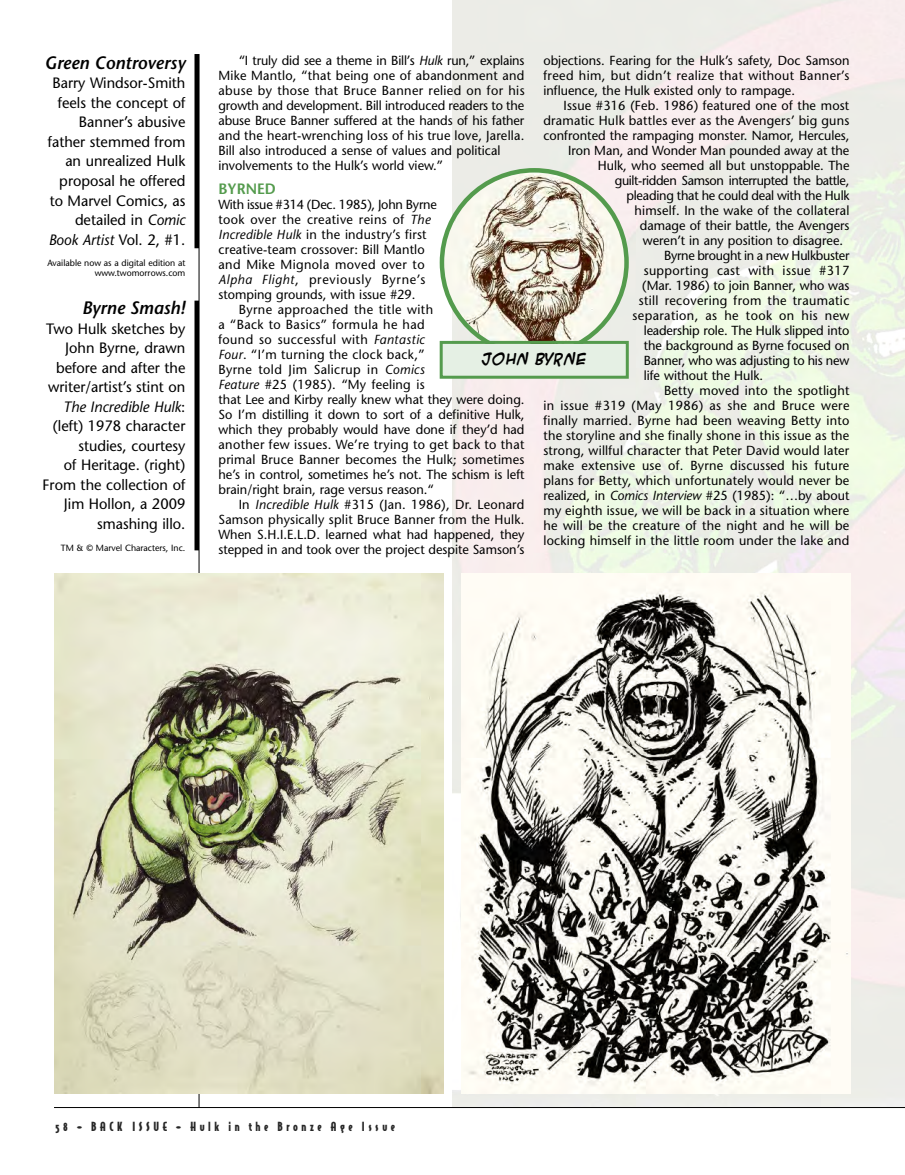
<style>
.page{position:relative;width:905px;height:1175px;background:#fff}
.page>*{position:absolute;margin:0;border:0;box-sizing:border-box;transform-origin:0 0}
.t1{font:italic 600 18px "Stone Sans";color:#000}
.t2{font:15px/19.5px "Stone Sans";color:#000;text-align:right}
.t3{font:600 15px "Stone Sans";color:#549b4d}
.t4{font:700 13.5px "ACME Secret Agent";color:#000}
.t5{font:13.2px/15px "Stone Sans";letter-spacing:.01em;color:#000}
.t6{font:13.2px "Stone Sans";letter-spacing:.03em;color:#000}
.t7{font:13.2px "Stone Sans";letter-spacing:-.01em;color:#000}
.t8{font:13.2px "Stone Sans";letter-spacing:-.03em;color:#000}
.t9{font:13.2px "Stone Sans";letter-spacing:-.015em;color:#000}
.t10{font:13.2px "Stone Sans";letter-spacing:-.025em;color:#000}
.t11{font:12px "Bodega Sans Black Oldstyle";letter-spacing:.31em;color:#262626}
.t12{font:9px/10.5px "Stone Sans";color:#000;text-align:right}
.s1{font-style:italic}
</style>
<div class="page">
<hr style="left:199px;top:54px;width:1px;height:1053px;background:#000">
<div style="left:194px;top:300px;width:5px;height:250px;background:#000"></div>
<div style="left:194px;top:54px;width:5px;height:194px;background:#000"></div>
<img style="left:54px;top:574px;width:389px;height:519px">
<img style="left:461px;top:574px;width:389px;height:520px">
<svg style="left:439px;top:168px;width:189px;height:173px"></svg>
<div style="left:442px;top:344px;width:183px;height:32px;background:#e5f0e4"></div>
<div style="left:439px;top:341px;width:189px;height:38px;border:3px solid #549b4d"></div>
<hr style="left:54px;top:1107px;width:850px;height:1px;background:#000">
<h1 class="t1" style="left:44px;top:51px;width:142px">Green Controversy</h1>
<p class="t2" style="left:48px;top:73px;width:139px">Barry Windsor-Smith feels the concept of<br>Banner’s abusive father stemmed from an unrealized Hulk proposal he offered to Marvel Comics, as detailed in <span class="s1">Comic<br>Book Artist</span> Vol. 2, #1.</p>
<p class="t12" style="left:47px;top:257px;width:139px">Available now as a digital edition at www.twomorrows.com</p>
<h1 class="t1" style="left:82px;top:296px;width:105px">Byrne Smash!</h1>
<p class="t2" style="left:43px;top:318px;width:144px">Two Hulk sketches by<br>John Byrne, drawn before and after the writer/artist’s stint on<br><span class="s1">The Incredible Hulk</span>: (left) 1978 character studies, courtesy<br>of Heritage. (right)<br>From the collection of<br>Jim Hollon, a 2009 smashing illo.</p>
<p class="t12" style="left:61px;top:542px;width:126px">TM &amp; © Marvel Characters, Inc.</p>
<p class="t5" style="left:218px;top:53px;width:307px;text-indent:20px">“I truly did see a theme in Bill’s <span class="s1">Hulk</span> run,” explains Mike Mantlo, “that being one of abandonment and abuse by those that Bruce Banner relied on for his growth and development. Bill introduced readers to the abuse Bruce Banner suffered at the hands of his father and the heart-wrenching loss of his true love, Jarella.<br>Bill also introduced a sense of values and political involvements to the Hulk’s world view.”</p>
<p class="t3" style="left:218px;top:180px;width:59px">BYRNED</p>
<p class="t5" style="left:218px;top:197px;width:220px">With issue #314 (Dec. 1985), John Byrne took over the creative reins of <span class="s1">The Incredible Hulk</span> in the industry’s first creative-team crossover: Bill Mantlo and Mike Mignola moved over to <span class="s1">Alpha Flight</span>, previously Byrne’s stomping grounds, with issue #29.</p>
<p class="t5" style="left:218px;top:302px;width:307px;text-indent:20px">Byrne approached the title with<br>a “Back to Basics” formula he had<br>found so successful with <span class="s1">Fantastic<br>Four</span>. “I’m turning the clock back,”<br>Byrne told Jim Salicrup in <span class="s1">Comics<br>Feature</span> #25 (1985). “My feeling is<br>that Lee and Kirby really knew what they were doing.<br>So I’m distilling it down to sort of a definitive Hulk, which they probably would have done if they’d had another few issues. We’re trying to get back to that primal Bruce Banner becomes the Hulk; sometimes he’s in control, sometimes he’s not. The schism is left brain/right brain, rage versus reason.“</p>
<p class="t5" style="left:218px;top:497px;width:307px;text-align:justify;text-indent:20px">In <span class="s1">Incredible Hulk</span> #315 (Jan. 1986), Dr. Leonard Samson physically split Bruce Banner from the Hulk.<br>When S.H.I.E.L.D. learned what had happened, they stepped in and took over the project despite Samson’s</p>
<p class="t5" style="left:543px;top:53px;width:307px;text-align:justify">objections. Fearing for the Hulk’s safety, Doc Samson freed him, but didn’t realize that without Banner’s influence, the Hulk existed only to rampage.</p>
<p class="t5" style="left:563px;top:98px;width:287px">Issue #316 (Feb. 1986) featured one of the most</p>
<p class="t5" style="left:543px;top:113px;width:307px">dramatic Hulk battles ever as the Avengers’ big guns</p>
<p class="t5" style="left:543px;top:128px;width:307px">confronted the rampaging monster. Namor, Hercules,</p>
<p class="t5" style="left:568px;top:143px;width:283px">Iron Man, and Wonder Man pounded away at the</p>
<p class="t5" style="left:598px;top:158px;width:253px">Hulk, who seemed all but unstoppable. The</p>
<p class="t8" style="left:614px;top:172px;width:236px">guilt-ridden Samson interrupted the battle,</p>
<p class="t9" style="left:626px;top:187px;width:225px">pleading that he could deal with the Hulk</p>
<p class="t5" style="left:634px;top:203px;width:216px">himself. In the wake of the collateral</p>
<p class="t5" style="left:639px;top:218px;width:211px">damage of their battle, the Avengers</p>
<p class="t5" style="left:642px;top:233px;width:202px">weren’t in any position to disagree.</p>
<p class="t10" style="left:664px;top:248px;width:187px">Byrne brought in a new Hulkbuster</p>
<p class="t6" style="left:643px;top:263px;width:207px">supporting cast with issue #317</p>
<p class="t5" style="left:642px;top:278px;width:209px">(Mar. 1986) to join Banner, who was</p>
<p class="t6" style="left:638px;top:293px;width:212px">still recovering from the traumatic</p>
<p class="t6" style="left:632px;top:308px;width:218px">separation, as he took on his new</p>
<p class="t7" style="left:643px;top:323px;width:207px">leadership role. The Hulk slipped into</p>
<p class="t5" style="left:643px;top:338px;width:207px">the background as Byrne focused on</p>
<p class="t7" style="left:643px;top:353px;width:207px">Banner, who was adjusting to his new</p>
<p class="t5" style="left:643px;top:368px;width:121px">life without the Hulk.</p>
<p class="t5" style="left:664px;top:383px;width:187px">Betty moved into the spotlight</p>
<p class="t6" style="left:543px;top:398px;width:307px">in issue #319 (May 1986) as she and Bruce were</p>
<p class="t5" style="left:543px;top:413px;width:307px">finally married. Byrne had been weaving Betty into</p>
<p class="t5" style="left:543px;top:428px;width:307px">the storyline and she finally shone in this issue as the</p>
<p class="t5" style="left:543px;top:443px;width:307px">strong, willful character that Peter David would later</p>
<p class="t5" style="left:543px;top:458px;width:307px">make extensive use of. Byrne discussed his future</p>
<p class="t5" style="left:543px;top:473px;width:307px">plans for Betty, which unfortunately would never be</p>
<p class="t5" style="left:543px;top:488px;width:307px">realized, in <span class="s1">Comics Interview</span> #25 (1985): “…by about</p>
<p class="t5" style="left:543px;top:503px;width:307px">my eighth issue, we will be back in a situation where</p>
<p class="t5" style="left:543px;top:518px;width:307px">he will be the creature of the night and he will be</p>
<p class="t5" style="left:543px;top:533px;width:307px">locking himself in the little room under the lake and</p>
<p class="t4" style="left:482px;top:348px;width:106px">JOHN BYRNE</p>
<p class="t11" style="left:55px;top:1118px;width:341px">58 • BACK ISSUE • Hulk in the Bronze Age Issue</p>
</div>
